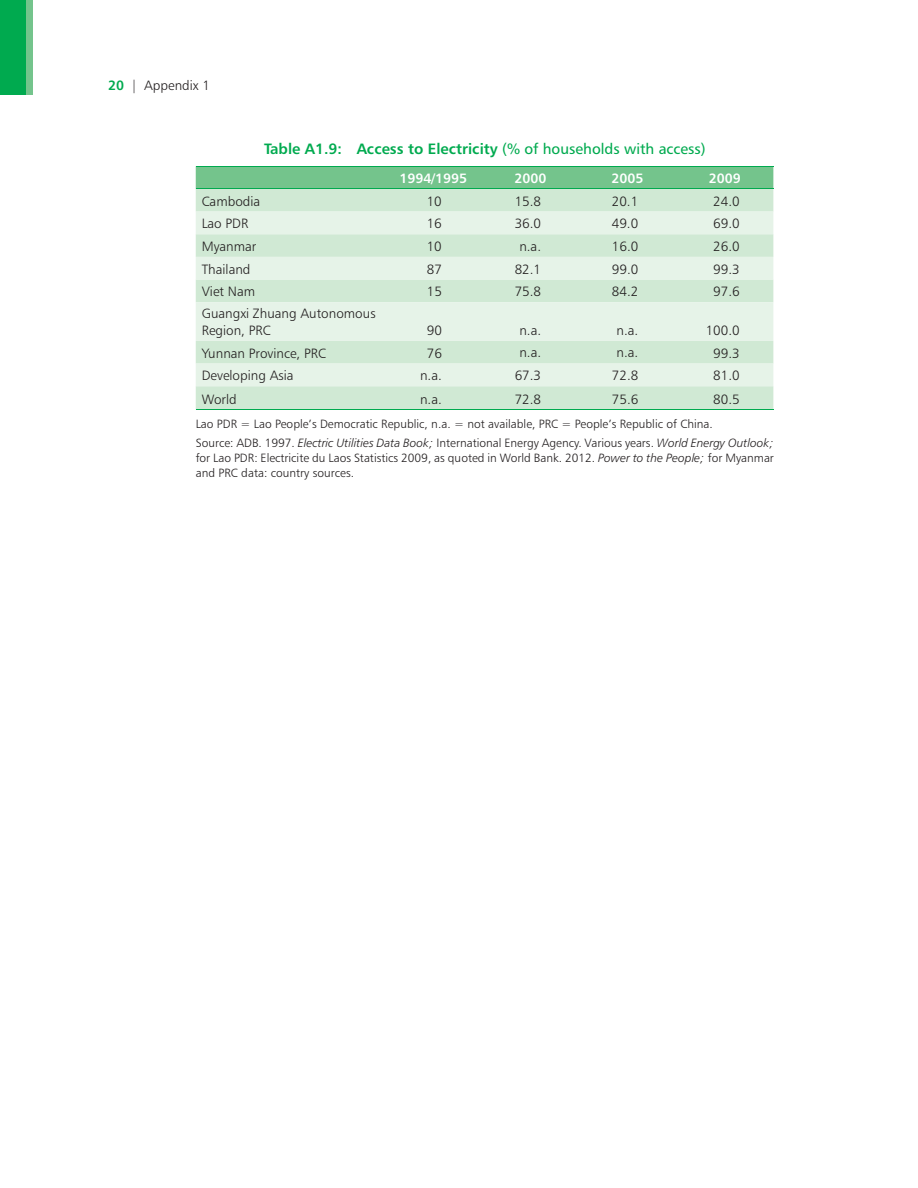
<style>
.page{position:relative;width:918px;height:1188px;background:#fff}
.page>*{position:absolute;margin:0;border:0;box-sizing:border-box;transform-origin:0 0}
.t1{font:15px "Humanist 777 BT Bold B";color:#00aa4f}
.t2{font:13.5px/16.5px "Humanist 777 BT Light B";color:#231f20}
.t3{font:13.5px "Humanist 777 BT Bold B";color:#fff}
.t4{font:12px/19.2px "Humanist 777 BT Light B";color:#231f20}
.s1{font-family:"Humanist 777 BT Bold B";color:#00aa4f}
.s2{font-family:"Humanist 777 BT Roman B"}
.s3{font-family:"Humanist 777 BT Light Italic B"}
</style>
<div class="page">
<div style="left:0;top:0;width:26px;height:94px;background:#00aa4f"></div>
<div style="left:27px;top:0;width:6px;height:94px;background:#74c48c"></div>
<div style="left:196px;top:167px;width:577px;height:22px;background:#74c48c"></div>
<div style="left:196px;top:190px;width:577px;height:219px;background:#d0e9d4"></div>
<svg style="left:196px;top:212px;width:577px;height:174px;background:#ddefe0"></svg>
<hr style="left:196px;top:166px;width:577px;height:1px;background:#00aa4f">
<hr style="left:196px;top:189px;width:577px;height:1px;background:#00aa4f">
<hr style="left:196px;top:409px;width:577px;height:1px;background:#00aa4f">
<p class="t2" style="left:108px;top:78px;width:103px"><span class="s1">20</span> | Appendix 1</p>
<p class="t1" style="left:264px;top:143px;width:443px">Table A1.9: Access to Electricity <span class="s2">(% of households with access)</span></p>
<p class="t3" style="left:399px;top:173px;width:69px">1994/1995</p>
<p class="t3" style="left:514px;top:173px;width:34px">2000</p>
<p class="t3" style="left:612px;top:173px;width:34px">2005</p>
<p class="t3" style="left:709px;top:173px;width:34px">2009</p>
<p class="t2" style="left:202px;top:194px;width:60px">Cambodia</p>
<p class="t2" style="left:427px;top:194px;width:17px">10</p>
<p class="t2" style="left:515px;top:194px;width:28px">15.8</p>
<p class="t2" style="left:612px;top:194px;width:28px">20.1</p>
<p class="t2" style="left:713px;top:194px;width:28px">24.0</p>
<p class="t2" style="left:202px;top:216px;width:48px">Lao PDR</p>
<p class="t2" style="left:427px;top:216px;width:17px">16</p>
<p class="t2" style="left:515px;top:216px;width:28px">36.0</p>
<p class="t2" style="left:612px;top:216px;width:28px">49.0</p>
<p class="t2" style="left:713px;top:216px;width:28px">69.0</p>
<p class="t2" style="left:202px;top:239px;width:56px">Myanmar</p>
<p class="t2" style="left:427px;top:239px;width:17px">10</p>
<p class="t2" style="left:519px;top:239px;width:23px">n.a.</p>
<p class="t2" style="left:612px;top:239px;width:28px">16.0</p>
<p class="t2" style="left:713px;top:239px;width:28px">26.0</p>
<p class="t2" style="left:202px;top:262px;width:50px">Thailand</p>
<p class="t2" style="left:427px;top:262px;width:17px">87</p>
<p class="t2" style="left:515px;top:262px;width:28px">82.1</p>
<p class="t2" style="left:612px;top:262px;width:28px">99.0</p>
<p class="t2" style="left:713px;top:262px;width:28px">99.3</p>
<p class="t2" style="left:202px;top:284px;width:55px">Viet Nam</p>
<p class="t2" style="left:427px;top:284px;width:17px">15</p>
<p class="t2" style="left:515px;top:284px;width:28px">75.8</p>
<p class="t2" style="left:612px;top:284px;width:28px">84.2</p>
<p class="t2" style="left:713px;top:284px;width:28px">97.6</p>
<p class="t2" style="left:202px;top:307px;width:175px">Guangxi Zhuang Autonomous<br>Region, PRC</p>
<p class="t2" style="left:427px;top:323px;width:17px">90</p>
<p class="t2" style="left:519px;top:323px;width:23px">n.a.</p>
<p class="t2" style="left:617px;top:323px;width:23px">n.a.</p>
<p class="t2" style="left:706px;top:323px;width:36px">100.0</p>
<p class="t2" style="left:202px;top:346px;width:126px">Yunnan Province, PRC</p>
<p class="t2" style="left:427px;top:346px;width:17px">76</p>
<p class="t2" style="left:519px;top:345px;width:23px">n.a.</p>
<p class="t2" style="left:617px;top:345px;width:23px">n.a.</p>
<p class="t2" style="left:713px;top:346px;width:28px">99.3</p>
<p class="t2" style="left:202px;top:368px;width:93px">Developing Asia</p>
<p class="t2" style="left:420px;top:368px;width:23px">n.a.</p>
<p class="t2" style="left:515px;top:368px;width:28px">67.3</p>
<p class="t2" style="left:612px;top:368px;width:28px">72.8</p>
<p class="t2" style="left:713px;top:368px;width:28px">81.0</p>
<p class="t2" style="left:202px;top:392px;width:37px">World</p>
<p class="t2" style="left:420px;top:392px;width:23px">n.a.</p>
<p class="t2" style="left:515px;top:392px;width:28px">72.8</p>
<p class="t2" style="left:612px;top:392px;width:28px">75.6</p>
<p class="t2" style="left:713px;top:392px;width:28px">80.5</p>
<p class="t4" style="left:196px;top:415px;width:580px">Lao PDR = Lao People’s Democratic Republic, n.a. = not available, PRC = People’s Republic of China.<br>Source: ADB. 1997. <span class="s3">Electric Utilities Data Book;</span> International Energy Agency. Various years. <span class="s3">World Energy Outlook;</span></p>
<p class="t4" style="left:196px;top:452px;width:580px;line-height:15px">for Lao PDR: Electricite du Laos Statistics 2009, as quoted in World Bank. 2012. <span class="s3">Power to the People;</span> for Myanmar and PRC data: country sources.</p>
</div>
